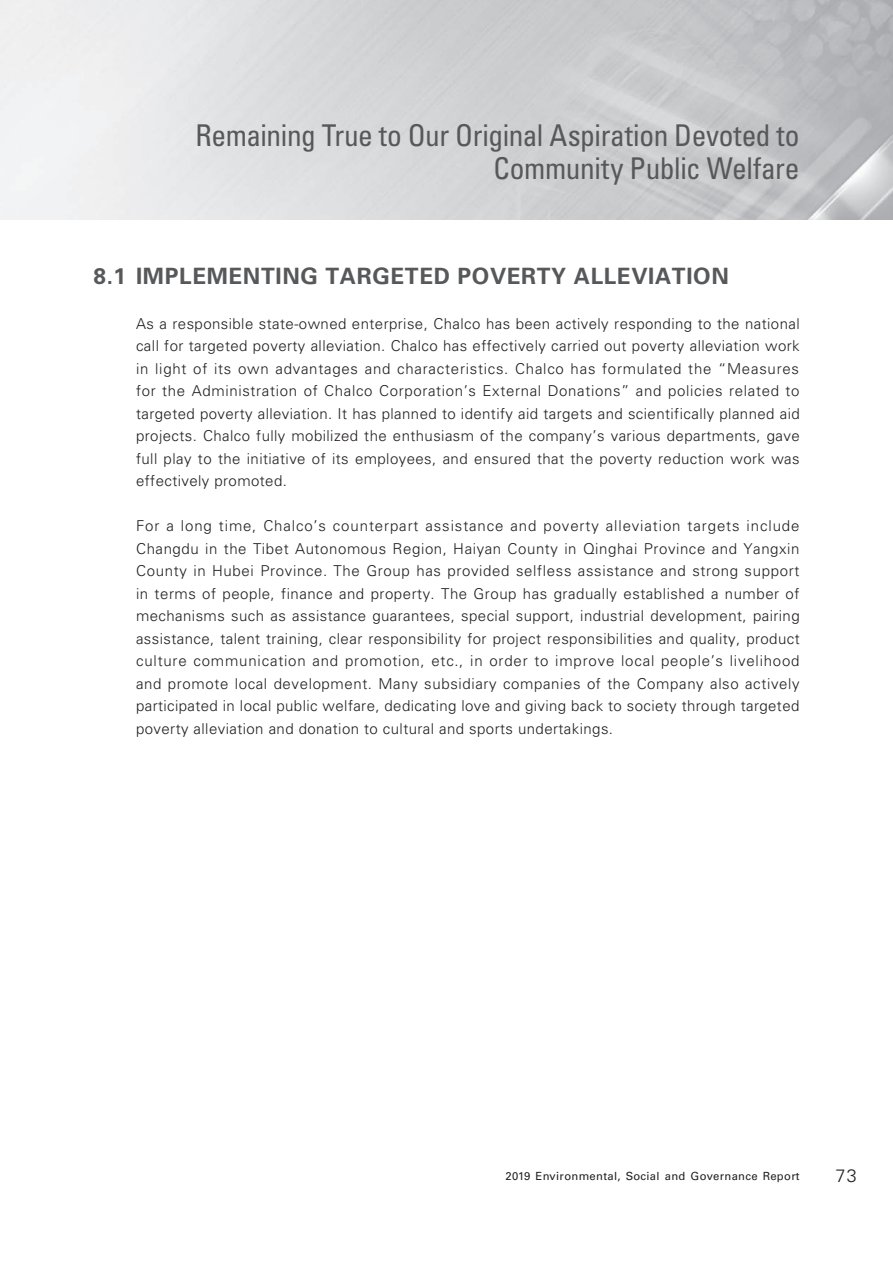
<style>
.page{position:relative;width:893px;height:1263px;background:#fff}
.page>*{position:absolute;margin:0;border:0;box-sizing:border-box;transform-origin:0 0}
.t1{font:condensed 30px/33px "Univers LT Std";letter-spacing:-.015em;color:#57585a;text-align:right}
.t2{font:700 22.5px "Univers LT Std";letter-spacing:.03em;color:#57585a}
.t3{font:300 18px "Univers LT Std";color:#231f20}
.t4{font:300 15px/22.5px "Univers LT Std";letter-spacing:.03em;color:#231f20;text-align:justify}
.t5{font:11.25px "Univers LT Std";letter-spacing:.03em;color:#231f20}
</style>
<div class="page">
<h1 class="t1" style="left:196px;top:119px;width:605px">Remaining True to Our Original Aspiration Devoted to<br>Community Public Welfare</h1>
<h2 class="t2" style="left:94px;top:263px;width:637px">8.1 IMPLEMENTING TARGETED POVERTY ALLEVIATION</h2>
<p class="t4" style="left:136px;top:312px;width:665px">As a responsible state-owned enterprise, Chalco has been actively responding to the national call for targeted poverty alleviation. Chalco has effectively carried out poverty alleviation work in light of its own advantages and characteristics. Chalco has formulated the “Measures for the Administration of Chalco Corporation’s External Donations” and policies related to targeted poverty alleviation. It has planned to identify aid targets and scientifically planned aid projects. Chalco fully mobilized the enthusiasm of the company’s various departments, gave full play to the initiative of its employees, and ensured that the poverty reduction work was effectively promoted.</p>
<p class="t4" style="left:136px;top:515px;width:665px">For a long time, Chalco’s counterpart assistance and poverty alleviation targets include Changdu in the Tibet Autonomous Region, Haiyan County in Qinghai Province and Yangxin County in Hubei Province. The Group has provided selfless assistance and strong support in terms of people, finance and property. The Group has gradually established a number of mechanisms such as assistance guarantees, special support, industrial development, pairing assistance, talent training, clear responsibility for project responsibilities and quality, product culture communication and promotion, etc., in order to improve local people’s livelihood and promote local development. Many subsidiary companies of the Company also actively participated in local public welfare, dedicating love and giving back to society through targeted poverty alleviation and donation to cultural and sports undertakings.</p>
<p class="t5" style="left:506px;top:1169px;width:295px">2019 Environmental, Social and Governance Report</p>
<p class="t3" style="left:836px;top:1165px;width:23px">73</p>
</div>
